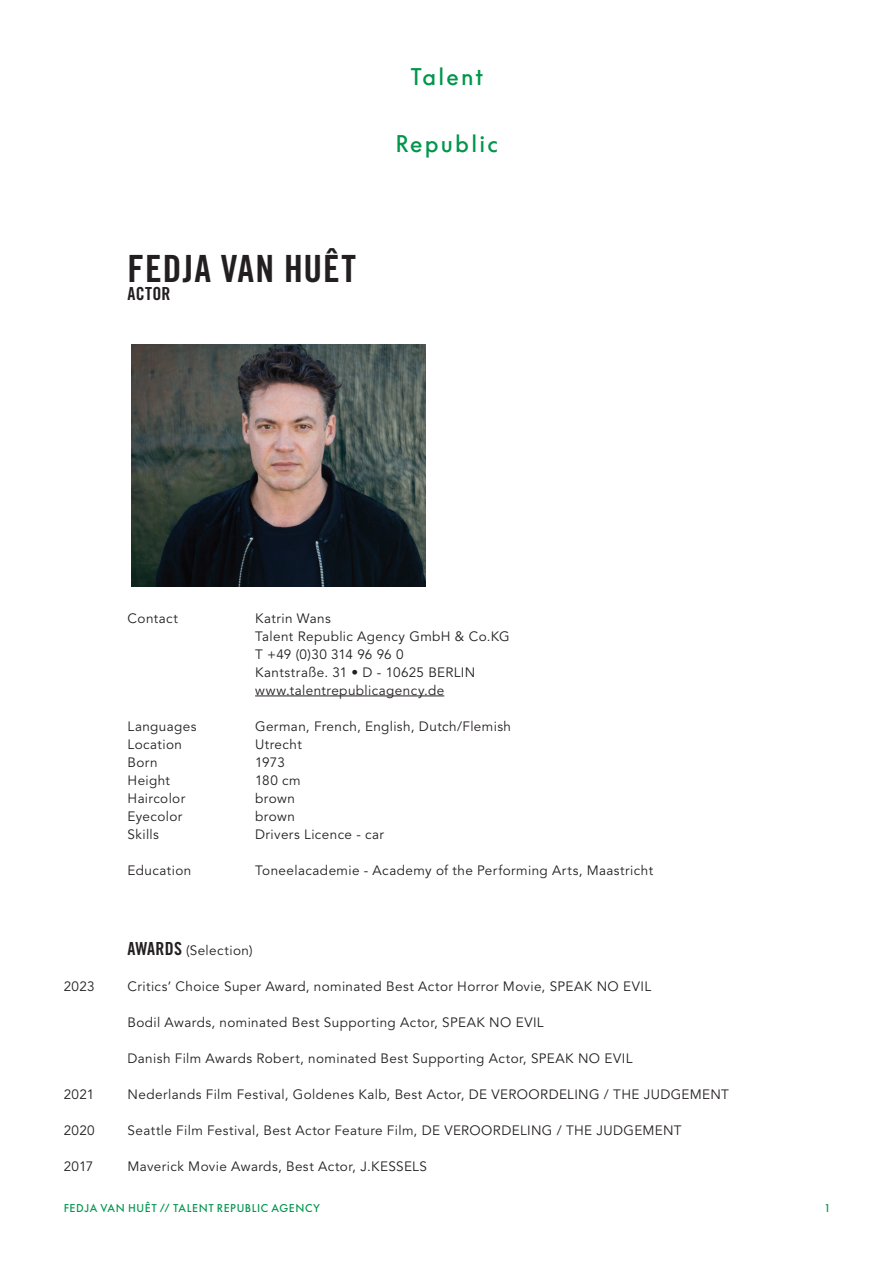
<style>
.page{position:relative;width:893px;height:1263px;background:#fff}
.page>*{position:absolute;margin:0;border:0;box-sizing:border-box;transform-origin:0 0}
.t1{font:37.5px "Trade Gothic LT Std Bd Cn 20";letter-spacing:.025em;color:#231f20}
.t2{font:22.5px "Supreme LLTT";letter-spacing:.1em;color:#00964c}
.t3{font:18px "Trade Gothic LT Std Bd Cn 20";letter-spacing:.015em;color:#231f20}
.t4{font:13.5px/18px "Avenir LT Std";letter-spacing:.03em;color:#231f20}
.t5{font:10.5px "Supreme LL";letter-spacing:.055em;color:#00964c}
.s1{font-family:"Trade Gothic LT Std Bd Cn 20";font-size:18px}
</style>
<div class="page">
<hr style="left:255px;top:696px;width:189px;height:1px;background:#231f20">
<img style="left:132px;top:344px;width:293px;height:243px">
<h2 class="t2" style="left:410px;top:64px;width:74px">Talent</h2>
<h1 class="t1" style="left:128px;top:246px;width:230px">FEDJA VAN HUÊT</h1>
<h3 class="t3" style="left:128px;top:283px;width:44px">ACTOR</h3>
<h2 class="t2" style="left:395px;top:131px;width:104px">Republic</h2>
<p class="t4" style="left:64px;top:978px;width:32px">2023</p>
<p class="t4" style="left:64px;top:1086px;width:32px">2021</p>
<p class="t4" style="left:64px;top:1122px;width:32px">2020</p>
<p class="t4" style="left:64px;top:1158px;width:31px">2017</p>
<p class="t4" style="left:128px;top:609px;width:52px">Contact</p>
<p class="t4" style="left:128px;top:717px;width:71px">Languages<br>Location<br>Born<br>Height<br>Haircolor<br>Eyecolor<br>Skills</p>
<p class="t4" style="left:128px;top:861px;width:65px">Education</p>
<p class="t4" style="left:255px;top:609px;width:256px">Katrin Wans<br>Talent Republic Agency GmbH &amp; Co.KG<br>T +49 (0)30 314 96 96 0<br>Kantstraße. 31 • D - 10625 BERLIN www.talentrepublicagency.de</p>
<p class="t4" style="left:255px;top:717px;width:257px">German, French, English, Dutch/Flemish<br>Utrecht<br>1973<br>180 cm<br>brown<br>brown<br>Drivers Licence - car</p>
<p class="t4" style="left:255px;top:861px;width:399px">Toneelacademie - Academy of the Performing Arts, Maastricht</p>
<p class="t4" style="left:128px;top:942px;width:127px"><span class="s1">AWARDS</span> (Selection)</p>
<p class="t4" style="left:128px;top:978px;width:525px">Critics’ Choice Super Award, nominated Best Actor Horror Movie, SPEAK NO EVIL</p>
<p class="t4" style="left:128px;top:1014px;width:418px">Bodil Awards, nominated Best Supporting Actor, SPEAK NO EVIL</p>
<p class="t4" style="left:128px;top:1050px;width:506px">Danish Film Awards Robert, nominated Best Supporting Actor, SPEAK NO EVIL</p>
<p class="t4" style="left:128px;top:1086px;width:603px">Nederlands Film Festival, Goldenes Kalb, Best Actor, DE VEROORDELING / THE JUDGEMENT</p>
<p class="t4" style="left:128px;top:1122px;width:556px">Seattle Film Festival, Best Actor Feature Film, DE VEROORDELING / THE JUDGEMENT</p>
<p class="t4" style="left:128px;top:1158px;width:301px">Maverick Movie Awards, Best Actor, J.KESSELS</p>
<p class="t5" style="left:64px;top:1202px;width:258px">FEDJA VAN HUÊT // TALENT REPUBLIC AGENCY</p>
<p class="t5" style="left:825px;top:1202px;width:5px">1</p>
</div>
